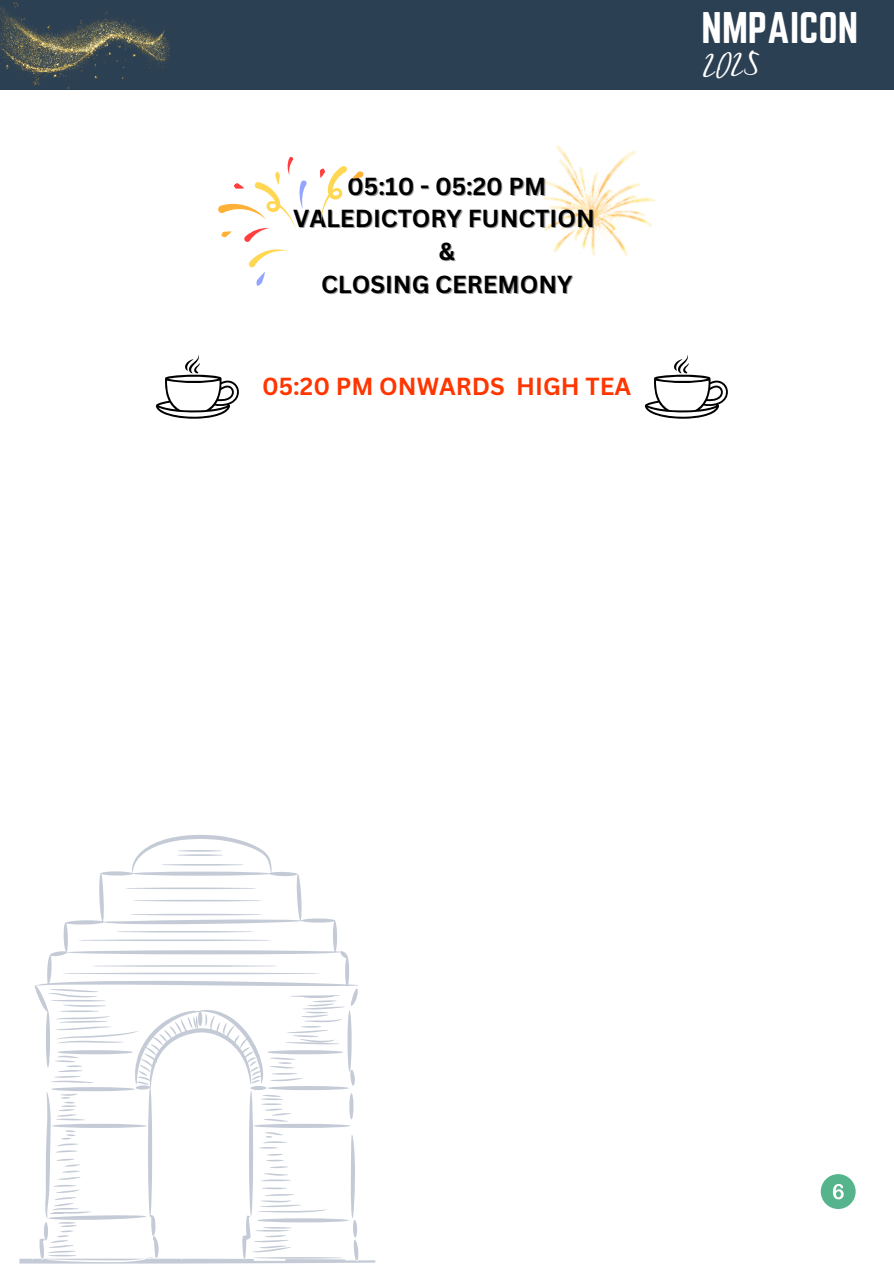
<style>
.page{position:relative;width:894px;height:1264px;background:#fff}
.page>*{position:absolute;margin:0;border:0;box-sizing:border-box;transform-origin:0 0}
.t1{font:38.7px "Norwester";color:#fff}
.t2{font:27.3px "Mistrully";color:#fff}
.t3{font:700 24px "Canva Sans";color:#000}
.t4{font:700 24px "Canva Sans";color:#ff3600}
.t5{font:700 24px "Canva Sans";color:rgb(0 0 0/.4)}
</style>
<div class="page">
<div style="left:0;top:0;width:893px;height:89px;background:#2c4053"></div>
<img style="left:0;top:2px;width:170px;height:87px">
<img style="left:542px;top:145px;width:114px;height:112px">
<div style="left:820px;top:1174px;width:35px;height:34px;background:#56b48c;border-radius:50%"></div>
<svg style="left:832px;top:1184px;width:11px;height:15px"></svg>
<svg style="left:218px;top:157px;width:146px;height:129px"></svg>
<svg style="left:644px;top:355px;width:83px;height:64px"></svg>
<svg style="left:156px;top:355px;width:83px;height:64px"></svg>
<svg style="left:19px;top:835px;width:356px;height:428px"></svg>
<p class="t3" style="left:347px;top:169px;width:201px">05:10 - 05:20 PM</p>
<h1 class="t3" style="left:293px;top:202px;width:303px">VALEDICTORY FUNCTION</h1>
<p class="t5" style="left:440px;top:235px;width:17px">&amp;</p>
<p class="t3" style="left:321px;top:267px;width:253px">CLOSING CEREMONY</p>
<p class="t4" style="left:262px;top:369px;width:370px">05:20 PM ONWARDS HIGH TEA</p>
<p class="t1" style="left:701px;top:4px;width:158px">NMPAICON</p>
<p class="t2" style="left:701px;top:46px;width:59px;rotate:-3deg">2025</p>
</div>
